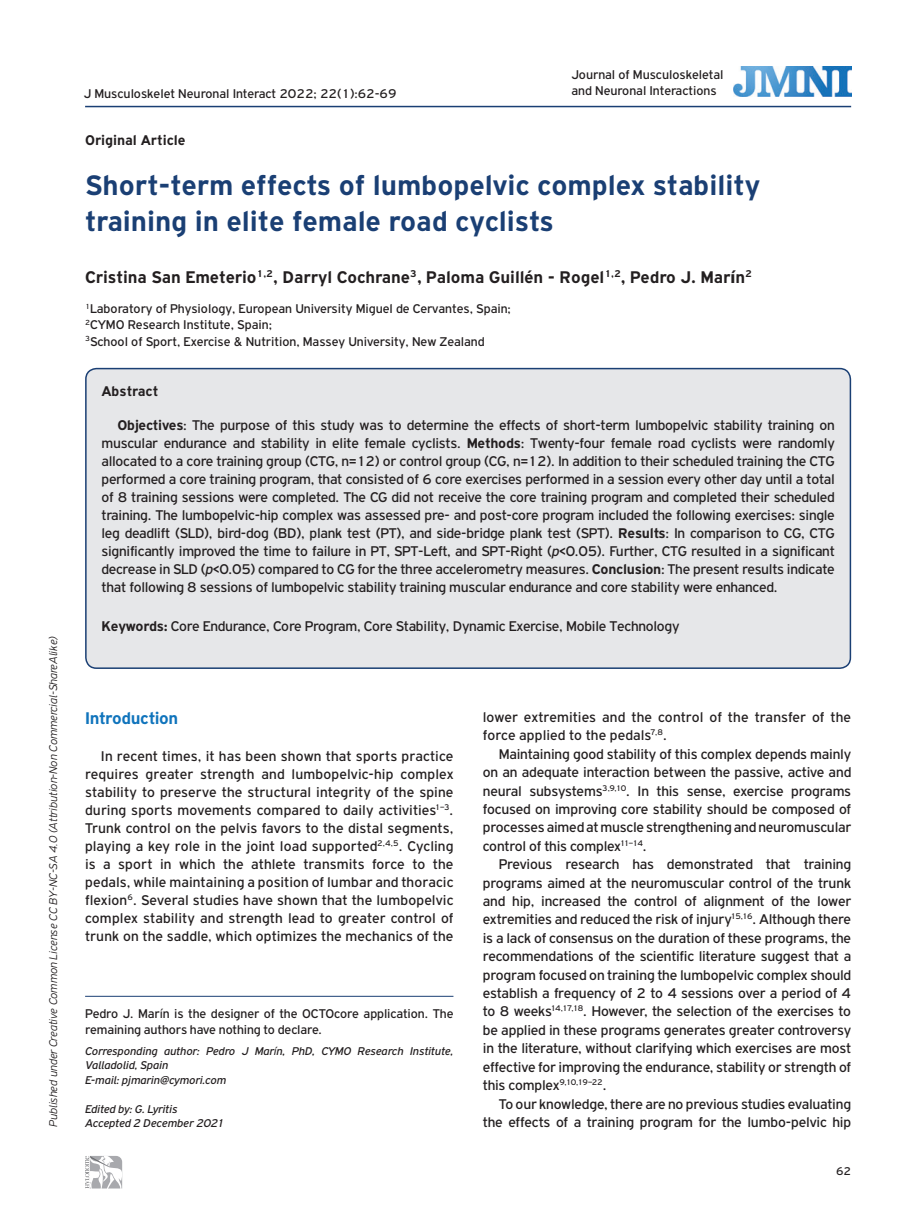
<style>
.page{position:relative;width:915px;height:1212px;background:#fff}
.page>*{position:absolute;margin:0;border:0;box-sizing:border-box;transform-origin:0 0}
.BASIC_TITLE{font:700 30px/36px "PF Highway Gothic";color:#1a3f74}
.AUTHOR{font:700 18px "PF Highway Gothic";color:#231f20}
.TITLE_BOLD{font:700 18px "PF Highway Gothic";letter-spacing:-.02em;color:#1074bc}
.TEXT_BASIC{font:15px/18.5px "PF Highway Gothic";letter-spacing:-.005em;color:#231f20;text-align:justify}
.TEXT_ABSTRACT{font:15px/18px "PF Highway Gothic";letter-spacing:-.015em;color:#231f20;text-align:justify}
.TEXT_KEYWORDS{font:15px "PF Highway Gothic";letter-spacing:-.015em;color:#231f20}
.TYPE_OF_ARTICLE{font:700 15px "PF Highway Gothic";color:#231f20}
.TITLE_ABSTRACT{font:700 15px "PF Highway Gothic";color:#231f20}
.CONFLICT_OF_INTEREST{font:13.5px/16.2px "PF Highway Gothic";color:#231f20}
.TITLE_ADDRESS{font:13.5px "PF Highway Gothic";color:#231f20}
.CORRESPONDING_AUTHOR{font:italic 12px/14.4px "PF Highway Gothic";letter-spacing:-.005em;color:#231f20}
.t1{font:italic 300 12px "PF Highway Gothic";color:#231f20}
.t2{font:12px "PF Highway Gothic";color:#231f20}
.s1{font-family:"Myriad Pro"}
.s2{font-weight:700}
.s3{font-style:italic}
</style>
<div class="page">
<hr style="left:85px;top:106px;width:765px;height:1px;background:#1a3f74">
<div style="left:86px;top:369px;width:764px;height:299px;background:#e6e7e9;border-radius:11px"></div>
<div style="left:85px;top:368px;width:765px;height:301px;border:2px solid #1a3f74;border-radius:11px"></div>
<hr style="left:85px;top:996px;width:368px;height:1px;background:#1a3f74">
<img style="left:733px;top:66px;width:118px;height:31px">
<svg style="left:85px;top:1156px;width:38px;height:33px"></svg>
<p class="t1" style="left:47px;top:1127px;width:492px;rotate:-90deg">Published under Creative Common License CC BY-NC-SA 4.0 (Attribution-Non Commercial-ShareAlike)</p>
<p class="CONFLICT_OF_INTEREST" style="left:571px;top:66px;width:153px">Journal of Musculoskeletal</p>
<p class="CONFLICT_OF_INTEREST" style="left:84px;top:85px;width:314px">J Musculoskelet Neuronal Interact 2022; 22(1):62-69</p>
<p class="CONFLICT_OF_INTEREST" style="left:571px;top:82px;width:146px">and Neuronal Interactions</p>
<p class="TYPE_OF_ARTICLE" style="left:85px;top:132px;width:102px">Original Article</p>
<p class="BASIC_TITLE" style="left:85px;top:167px;width:676px">Short-term effects of lumbopelvic complex stability training in elite female road cyclists</p>
<p class="AUTHOR" style="left:85px;top:267px;width:668px">Cristina San Emeterio<sup>1,2</sup>, Darryl Cochrane<sup>3</sup>, Paloma Guillén - Rogel<sup>1,2</sup>, Pedro J. Mar<span class="s1">í</span>n<sup>2</sup></p>
<p class="TITLE_ADDRESS" style="left:85px;top:302px;width:427px"><sup>1</sup>Laboratory of Physiology, European University Miguel de Cervantes, Spain;</p>
<p class="TITLE_ADDRESS" style="left:85px;top:318px;width:188px"><sup>2</sup>CYMO Research Institute, Spain;</p>
<p class="TITLE_ADDRESS" style="left:85px;top:334px;width:401px"><sup>3</sup>School of Sport, Exercise &amp; Nutrition, Massey University, New Zealand</p>
<p class="TITLE_ABSTRACT" style="left:101px;top:383px;width:58px">Abstract</p>
<p class="TEXT_ABSTRACT" style="left:101px;top:416px;width:734px;text-indent:16px"><span class="s2">Objectives</span>: The purpose of this study was to determine the effects of short-term lumbopelvic stability training on muscular endurance and stability in elite female cyclists. <span class="s2">Methods</span>: Twenty-four female road cyclists were randomly allocated to a core training group (CTG, n=12) or control group (CG, n=12). In addition to their scheduled training the CTG performed a core training program, that consisted of 6 core exercises performed in a session every other day until a total of 8 training sessions were completed. The CG did not receive the core training program and completed their scheduled training. The lumbopelvic-hip complex was assessed pre- and post-core program included the following exercises: single leg deadlift (SLD), bird-dog (BD), plank test (PT), and side-bridge plank test (SPT). <span class="s2">Results</span>: In comparison to CG, CTG significantly improved the time to failure in PT, SPT-Left, and SPT-Right (<span class="s3">p</span>&lt;0.05). Further, CTG resulted in a significant decrease in SLD (<span class="s3">p</span>&lt;0.05) compared to CG for the three accelerometry measures. <span class="s2">Conclusion</span>: The present results indicate that following 8 sessions of lumbopelvic stability training muscular endurance and core stability were enhanced.</p>
<p class="TEXT_KEYWORDS" style="left:101px;top:618px;width:579px"><span class="s2">Keywords:</span> Core Endurance, Core Program, Core Stability, Dynamic Exercise, Mobile Technology</p>
<p class="TITLE_BOLD" style="left:85px;top:708px;width:95px">Introduction</p>
<p class="TEXT_BASIC" style="left:85px;top:747px;width:370px;line-height:18px;text-indent:16px">In recent times, it has been shown that sports practice requires greater strength and lumbopelvic-hip complex stability to preserve the structural integrity of the spine during sports movements compared to daily activities<sup>1–3</sup>.<br>Trunk control on the pelvis favors to the distal segments, playing a key role in the joint load supported<sup>2,4,5</sup>. Cycling is a sport in which the athlete transmits force to the pedals, while maintaining a position of lumbar and thoracic flexion<sup>6</sup>. Several studies have shown that the lumbopelvic complex stability and strength lead to greater control of trunk on the saddle, which optimizes the mechanics of the</p>
<p class="CONFLICT_OF_INTEREST" style="left:85px;top:1005px;width:370px">Pedro J. Mar<span class="s1">í</span>n is the designer of the OCTOcore application. The remaining authors have nothing to declare.</p>
<p class="CORRESPONDING_AUTHOR" style="left:85px;top:1044px;width:370px">Corresponding author: Pedro J Mar<span class="s1">í</span>n, PhD, CYMO Research Institute,<br>Valladolid, Spain</p>
<p class="CORRESPONDING_AUTHOR" style="left:85px;top:1072px;width:143px">E-mail: pjmarin@cymori.com</p>
<p class="CORRESPONDING_AUTHOR" style="left:85px;top:1101px;width:94px">Edited by: G. Lyritis</p>
<p class="CORRESPONDING_AUTHOR" style="left:85px;top:1116px;width:141px">Accepted 2 December 2021</p>
<p class="TEXT_BASIC" style="left:482px;top:708px;width:370px">lower extremities and the control of the transfer of the force applied to the pedals<sup>7,8</sup>.</p>
<p class="TEXT_BASIC" style="left:482px;top:744px;width:370px;text-indent:16px">Maintaining good stability of this complex depends mainly on an adequate interaction between the passive, active and neural subsystems<sup>3,9,10</sup>. In this sense, exercise programs focused on improving core stability should be composed of processes aimed at muscle strengthening and neuromuscular control of this complex<sup>11–14</sup>.</p>
<p class="TEXT_BASIC" style="left:482px;top:855px;width:370px;text-indent:16px">Previous research has demonstrated that training programs aimed at the neuromuscular control of the trunk and hip, increased the control of alignment of the lower extremities and reduced the risk of injury<sup>15,16</sup>. Although there is a lack of consensus on the duration of these programs, the recommendations of the scientific literature suggest that a program focused on training the lumbopelvic complex should establish a frequency of 2 to 4 sessions over a period of 4 to 8 weeks<sup>14,17,18</sup>. However, the selection of the exercises to be applied in these programs generates greater controversy in the literature, without clarifying which exercises are most effective for improving the endurance, stability or strength of this complex<sup>9,10,19–22</sup>.</p>
<p class="TEXT_BASIC" style="left:482px;top:1094px;width:370px;text-align:right">To our knowledge, there are no previous studies evaluating the effects of a training program for the lumbo-pelvic hip</p>
<p class="t2" style="left:835px;top:1165px;width:17px">62</p>
</div>
